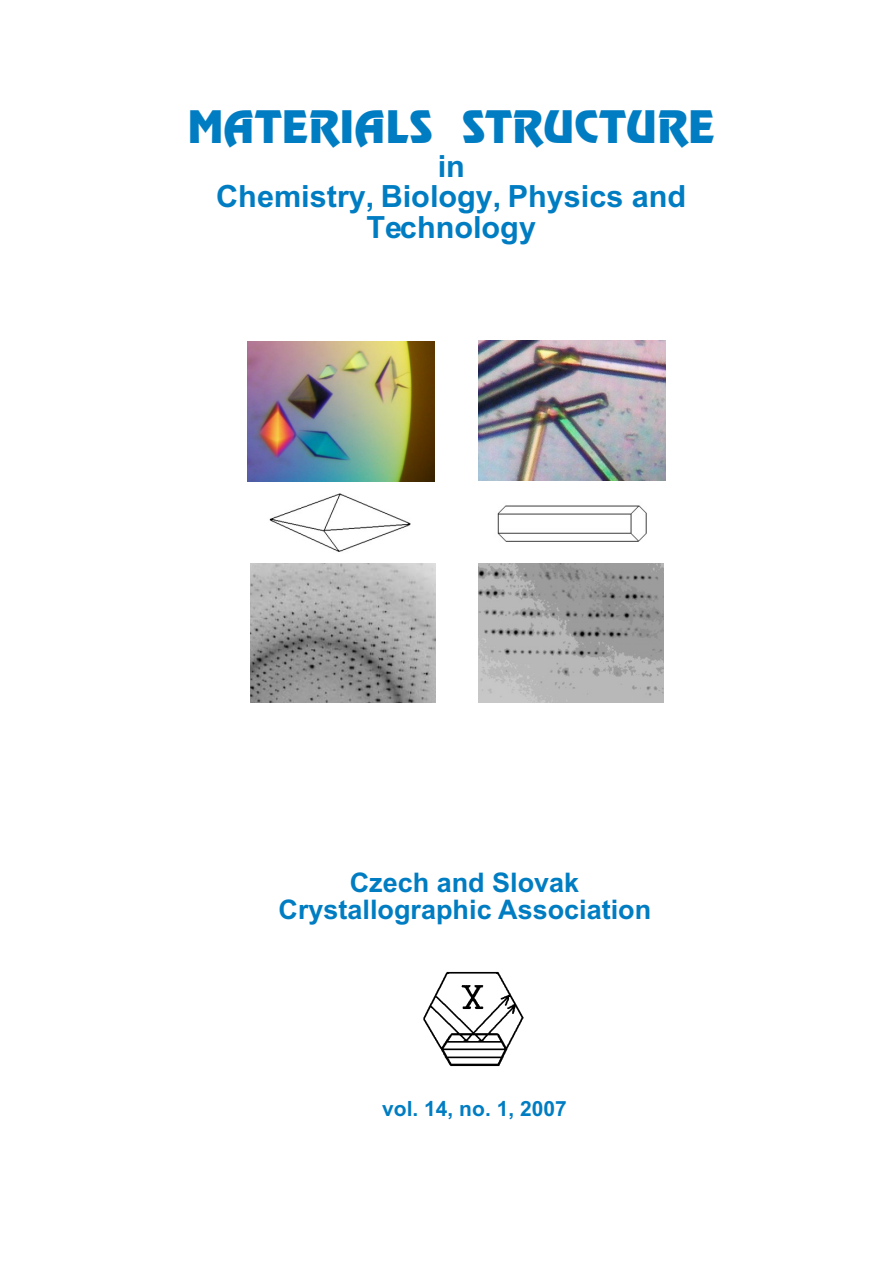
<style>
.page{position:relative;width:894px;height:1263px;background:#fff}
.page>*{position:absolute;margin:0;border:0;box-sizing:border-box;transform-origin:0 0}
.t1{font:44.25px "Revue BT";color:#007dc2}
.t2{font:700 30.6px/30.6px "Arial";color:#007dc2;text-align:center}
.t3{font:700 27px/27px "Arial";color:#007dc2;text-align:center}
.t4{font:700 21px "Arial";color:#007dc2}
</style>
<div class="page">
<img style="left:423px;top:971px;width:101px;height:96px">
<img style="left:478px;top:341px;width:187px;height:140px">
<img style="left:248px;top:341px;width:187px;height:140px">
<img style="left:269px;top:493px;width:142px;height:59px">
<img style="left:497px;top:505px;width:150px;height:37px">
<img style="left:479px;top:564px;width:185px;height:138px">
<img style="left:250px;top:564px;width:185px;height:139px">
<h1 class="t1" style="left:187px;top:109px;width:529px">MATERIALS STRUCTURE</h1>
<p class="t2" style="left:216px;top:153px;width:472px">in<br>Chemistry, Biology, Physics and<br>Technology</p>
<p class="t3" style="left:279px;top:872px;width:374px">Czech and Slovak<br>Crystallographic Association</p>
<p class="t4" style="left:382px;top:1101px;width:186px">vol. 14, no. 1, 2007</p>
</div>
